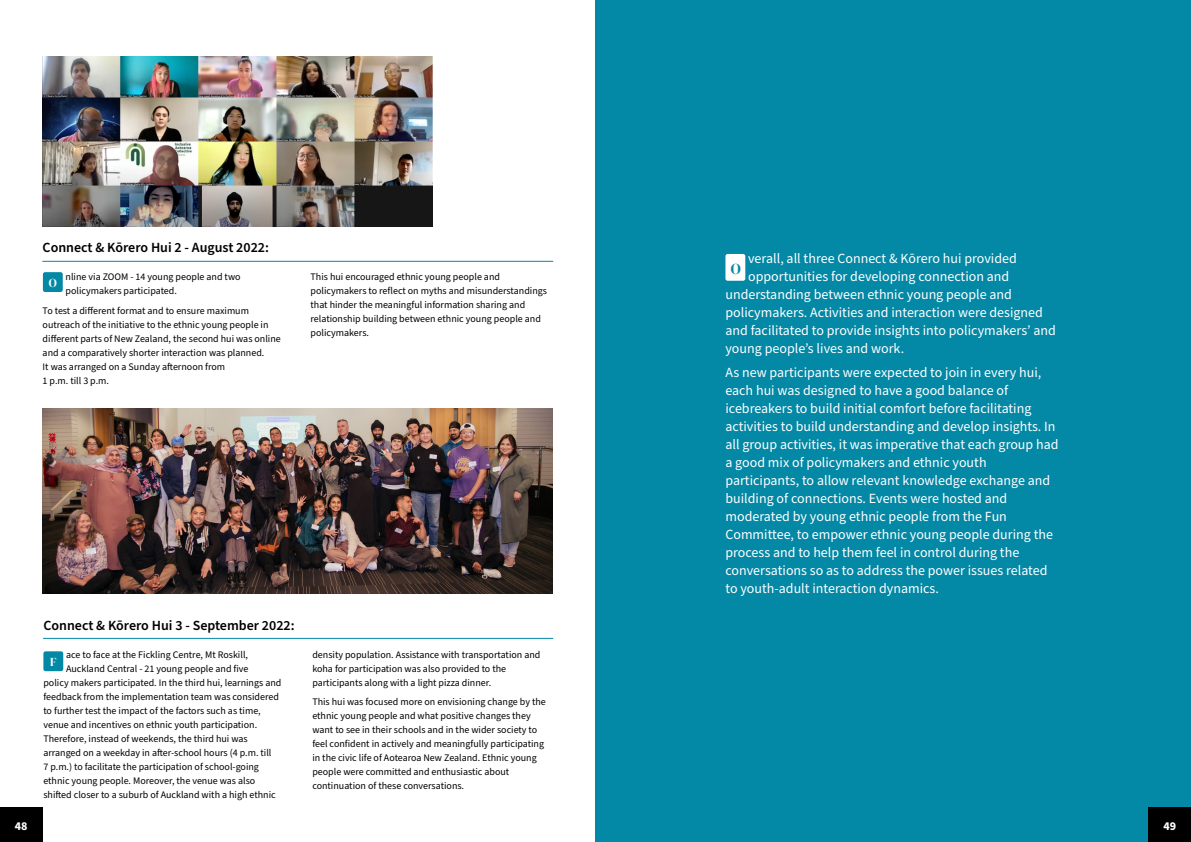
<style>
.page{position:relative;width:1191px;height:842px;background:#fff}
.page>*{position:absolute;margin:0;border:0;box-sizing:border-box;transform-origin:0 0}
.t1{font:15px "DM Serif Display";color:#0388a6}
.t2{font:14px/18px "Source Sans Pro";color:#fff}
.t3{font:600 14px "Source Sans Pro";color:#000}
.t4{font:700 12px "Source Sans Pro";color:#fff}
.t5{font:12px "DM Serif Display";color:#fff}
.t6{font:10px/14px "Source Sans Pro";color:#000}
</style>
<div class="page">
<div style="left:0;top:806px;width:43px;height:36px;background:#000"></div>
<img style="left:42px;top:409px;width:511px;height:184px">
<div style="left:43px;top:651px;width:20px;height:20px;background:#0388a6;border-radius:2px"></div>
<hr style="left:43px;top:638px;width:510px;height:1px;background:#0388a6">
<div style="left:595px;top:0;width:596px;height:842px;background:#0388a6"></div>
<div style="left:1148px;top:808px;width:43px;height:34px;background:#000"></div>
<div style="left:725px;top:254px;width:20px;height:27px;background:#fff;border-radius:2px"></div>
<hr style="left:43px;top:261px;width:510px;height:1px;background:#0388a6">
<div style="left:43px;top:272px;width:20px;height:20px;background:#0388a6;border-radius:2px"></div>
<img style="left:43px;top:57px;width:389px;height:169px">
<h2 class="t3" style="left:43px;top:238px;width:228px">Connect &amp; Kōrero Hui 2 - August 2022:</h2>
<p class="t6" style="left:66px;top:270px;width:176px">nline via ZOOM - 14 young people and two policymakers participated.</p>
<p class="t6" style="left:43px;top:304px;width:240px">To test a different format and to ensure maximum outreach of the initiative to the ethnic young people in different parts of New Zealand, the second hui was online and a comparatively shorter interaction was planned.<br>It was arranged on a Sunday afternoon from<br>1 p.m. till 3 p.m.</p>
<p class="t5" style="left:49px;top:276px;width:10px">O</p>
<p class="t6" style="left:310px;top:270px;width:238px">This hui encouraged ethnic young people and policymakers to reflect on myths and misunderstandings that hinder the meaningful information sharing and relationship building between ethnic young people and policymakers.</p>
<p class="t4" style="left:15px;top:818px;width:14px">48</p>
<h2 class="t3" style="left:43px;top:615px;width:253px">Connect &amp; Kōrero Hui 3 - September 2022:</h2>
<p class="t6" style="left:66px;top:647px;width:183px">ace to face at the Fickling Centre, Mt Roskill,</p>
<p class="t6" style="left:66px;top:661px;width:184px">Auckland Central - 21 young people and five</p>
<p class="t6" style="left:43px;top:675px;width:239px">policy makers participated. In the third hui, learnings and</p>
<p class="t6" style="left:43px;top:689px;width:237px">feedback from the implementation team was considered</p>
<p class="t6" style="left:43px;top:703px;width:219px">to further test the impact of the factors such as time,</p>
<p class="t6" style="left:43px;top:717px;width:215px">venue and incentives on ethnic youth participation.</p>
<p class="t6" style="left:43px;top:731px;width:206px">Therefore, instead of weekends, the third hui was</p>
<p class="t6" style="left:43px;top:745px;width:230px">arranged on a weekday in after-school hours (4 p.m. till</p>
<p class="t6" style="left:43px;top:759px;width:217px">7 p.m.) to facilitate the participation of school-going</p>
<p class="t6" style="left:43px;top:773px;width:213px">ethnic young people. Moreover, the venue was also</p>
<p class="t6" style="left:43px;top:787px;width:234px">shifted closer to a suburb of Auckland with a high ethnic</p>
<p class="t5" style="left:50px;top:655px;width:8px">F</p>
<p class="t6" style="left:312px;top:647px;width:230px">density population. Assistance with transportation and koha for participation was also provided to the participants along with a light pizza dinner.</p>
<p class="t6" style="left:312px;top:695px;width:235px">This hui was focused more on envisioning change by the ethnic young people and what positive changes they want to see in their schools and in the wider society to feel confident in actively and meaningfully participating in the civic life of Aotearoa New Zealand. Ethnic young people were committed and enthusiastic about continuation of these conversations.</p>
<h2 class="t2" style="left:748px;top:250px;width:270px">verall, all three Connect &amp; Kōrero hui provided</h2>
<h2 class="t2" style="left:748px;top:268px;width:263px">opportunities for developing connection and</h2>
<h2 class="t2" style="left:725px;top:286px;width:288px">understanding between ethnic young people and</h2>
<h2 class="t2" style="left:725px;top:304px;width:319px">policymakers. Activities and interaction were designed</h2>
<h2 class="t2" style="left:725px;top:322px;width:332px">and facilitated to provide insights into policymakers’ and</h2>
<h2 class="t2" style="left:725px;top:340px;width:180px">young people’s lives and work.</h2>
<p class="t2" style="left:725px;top:364px;width:335px">As new participants were expected to join in every hui, each hui was designed to have a good balance of icebreakers to build initial comfort before facilitating activities to build understanding and develop insights. In all group activities, it was imperative that each group had a good mix of policymakers and ethnic youth participants, to allow relevant knowledge exchange and building of connections. Events were hosted and moderated by young ethnic people from the Fun Committee, to empower ethnic young people during the process and to help them feel in control during the conversations so as to address the power issues related to youth-adult interaction dynamics.</p>
<h1 class="t1" style="left:730px;top:260px;width:12px">O</h1>
<p class="t4" style="left:1163px;top:818px;width:14px">49</p>
</div>
